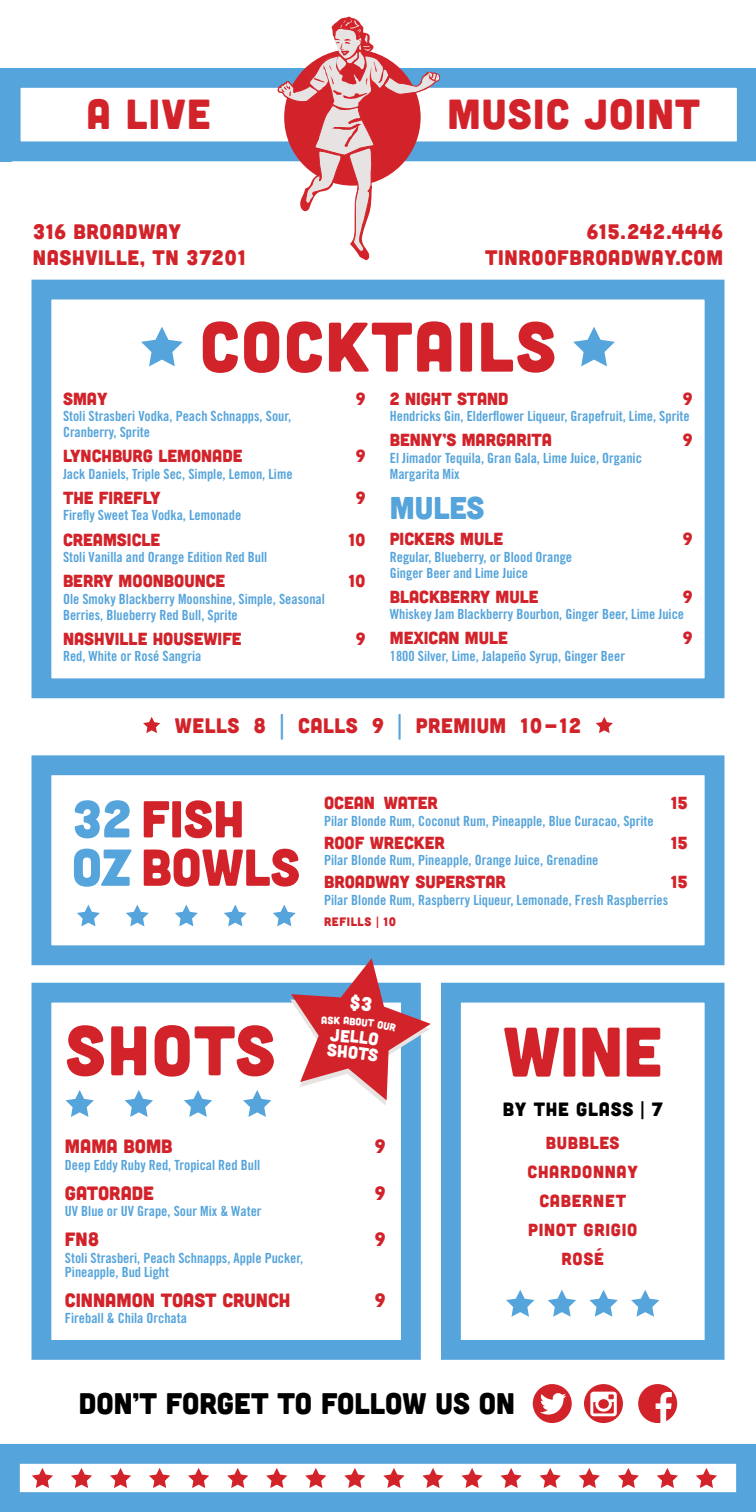
<style>
.page{position:relative;width:756px;height:1512px;background:#fff}
.page>*{position:absolute;margin:0;border:0;box-sizing:border-box;transform-origin:0 0}
.t1{font:70px "Cubano";letter-spacing:.03em;color:#d2232a}
.t2{font:51.8px/48.3px "Cubano";color:#d2232a}
.t3{font:42px "Cubano";letter-spacing:.03em;color:#d2232a}
.t4{font:31.5px "Cubano";color:#55a4db}
.t5{font:29.75px "Cubano";color:#000}
.t6{font:21px/25.2px "Cubano";letter-spacing:.03em;color:#d2232a}
.t7{font:19.25px "Cubano";color:#d2232a}
.t8{font:19.25px "Cubano";letter-spacing:.04em;color:#000}
.t9{font:17.5px "Cubano";color:#d2232a}
.t10{font:17.5px/28.9px "Cubano";letter-spacing:.04em;color:#d2232a;text-align:center}
.t11{font:14px/15.8px "Trade Gothic LT Std Bd Cn 20";color:#55a4db}
.t12{font:12.25px "Cubano";letter-spacing:.05em;color:#d2232a}
.s1{font-size:27.3px;color:#55a4db}
.s2{color:#55a4db}
</style>
<div class="page">
<div style="left:0;top:1444px;width:756px;height:68px;border:20px solid #55a4db"></div>
<svg style="left:32px;top:1468px;width:21px;height:20px"></svg>
<svg style="left:188px;top:1468px;width:21px;height:20px"></svg>
<svg style="left:344px;top:1468px;width:22px;height:20px"></svg>
<svg style="left:501px;top:1468px;width:21px;height:20px"></svg>
<svg style="left:657px;top:1468px;width:21px;height:20px"></svg>
<svg style="left:71px;top:1468px;width:21px;height:20px"></svg>
<svg style="left:227px;top:1468px;width:21px;height:20px"></svg>
<svg style="left:383px;top:1468px;width:22px;height:20px"></svg>
<svg style="left:540px;top:1468px;width:21px;height:20px"></svg>
<svg style="left:696px;top:1468px;width:21px;height:20px"></svg>
<svg style="left:110px;top:1468px;width:21px;height:20px"></svg>
<svg style="left:266px;top:1468px;width:21px;height:20px"></svg>
<svg style="left:422px;top:1468px;width:22px;height:20px"></svg>
<svg style="left:579px;top:1468px;width:21px;height:20px"></svg>
<svg style="left:149px;top:1468px;width:21px;height:20px"></svg>
<svg style="left:305px;top:1468px;width:21px;height:20px"></svg>
<svg style="left:461px;top:1468px;width:22px;height:20px"></svg>
<svg style="left:618px;top:1468px;width:21px;height:20px"></svg>
<hr style="left:755px;top:1444px;width:1px;height:68px;background:#55a4db">
<svg style="left:596px;top:717px;width:17px;height:16px"></svg>
<svg style="left:143px;top:717px;width:17px;height:16px"></svg>
<div style="left:31px;top:280px;width:693px;height:418px;border:20px solid #55a4db"></div>
<svg style="left:573px;top:327px;width:42px;height:39px"></svg>
<svg style="left:141px;top:327px;width:42px;height:39px"></svg>
<div style="left:533px;top:1384px;width:39px;height:39px;background:#d2232a;border-radius:50%"></div>
<svg style="left:540px;top:1393px;width:26px;height:22px"></svg>
<svg style="left:584px;top:1384px;width:39px;height:39px"></svg>
<svg style="left:590px;top:1392px;width:27px;height:24px"></svg>
<div style="left:638px;top:1384px;width:39px;height:39px;background:#d2232a;border-radius:50%"></div>
<svg style="left:656px;top:1392px;width:16px;height:31px"></svg>
<div style="left:441px;top:983px;width:283px;height:377px;border:20px solid #55a4db"></div>
<svg style="left:506px;top:1290px;width:28px;height:27px"></svg>
<svg style="left:548px;top:1290px;width:28px;height:27px"></svg>
<svg style="left:589px;top:1290px;width:29px;height:27px"></svg>
<svg style="left:631px;top:1290px;width:28px;height:27px"></svg>
<div style="left:1px;top:68px;width:755px;height:93px;border:20px solid #55a4db"></div>
<svg style="left:276px;top:16px;width:164px;height:244px"></svg>
<div style="left:0;top:68px;width:12px;height:93px;background:#55a4db"></div>
<div style="left:31px;top:755px;width:693px;height:210px;border:20px solid #55a4db"></div>
<svg style="left:77px;top:905px;width:23px;height:21px"></svg>
<svg style="left:126px;top:905px;width:23px;height:21px"></svg>
<svg style="left:175px;top:905px;width:23px;height:21px"></svg>
<svg style="left:224px;top:905px;width:23px;height:21px"></svg>
<svg style="left:273px;top:905px;width:23px;height:21px"></svg>
<div style="left:31px;top:983px;width:390px;height:377px;border:20px solid #55a4db"></div>
<svg style="left:66px;top:1090px;width:28px;height:27px"></svg>
<svg style="left:125px;top:1090px;width:28px;height:27px"></svg>
<svg style="left:184px;top:1090px;width:28px;height:27px"></svg>
<svg style="left:243px;top:1090px;width:28px;height:27px"></svg>
<svg style="left:290px;top:958px;width:141px;height:148px"></svg>
<h3 class="t3" style="left:86px;top:87px;width:126px">A LIVE</h3>
<h3 class="t3" style="left:447px;top:87px;width:254px">MUSIC JOINT</h3>
<h3 class="t6" style="left:33px;top:219px;width:214px">316 BROADWAY<br>NASHVILLE, TN 37201</h3>
<h3 class="t6" style="left:485px;top:219px;width:239px;text-align:right">615.242.4446<br>TINROOFBROADWAY.COM</h3>
<h1 class="t1" style="left:200px;top:302px;width:358px">COCKTAILS</h1>
<p class="t9" style="left:63px;top:387px;width:46px">SMAY</p>
<p class="t9" style="left:356px;top:387px;width:11px">9</p>
<p class="t11" style="left:63px;top:408px;width:230px">Stoli Strasberi Vodka, Peach Schnapps, Sour,<br>Cranberry, Sprite</p>
<p class="t9" style="left:63px;top:445px;width:181px">LYNCHBURG LEMONADE</p>
<p class="t9" style="left:356px;top:445px;width:11px">9</p>
<p class="t11" style="left:63px;top:466px;width:231px">Jack Daniels, Triple Sec, Simple, Lemon, Lime</p>
<p class="t9" style="left:63px;top:486px;width:99px">THE FIREFLY</p>
<p class="t9" style="left:356px;top:486px;width:11px">9</p>
<p class="t11" style="left:63px;top:508px;width:180px">Firefly Sweet Tea Vodka, Lemonade</p>
<p class="t9" style="left:63px;top:528px;width:99px">CREAMSICLE</p>
<p class="t9" style="left:349px;top:528px;width:19px">10</p>
<p class="t11" style="left:63px;top:549px;width:206px">Stoli Vanilla and Orange Edition Red Bull</p>
<p class="t9" style="left:63px;top:570px;width:164px">BERRY MOONBOUNCE</p>
<p class="t9" style="left:349px;top:570px;width:19px">10</p>
<p class="t11" style="left:63px;top:591px;width:263px">Ole Smoky Blackberry Moonshine, Simple, Seasonal<br>Berries, Blueberry Red Bull, Sprite</p>
<p class="t9" style="left:63px;top:627px;width:180px">NASHVILLE HOUSEWIFE</p>
<p class="t9" style="left:356px;top:627px;width:11px">9</p>
<p class="t11" style="left:63px;top:648px;width:140px">Red, White or Rosé Sangria</p>
<p class="t9" style="left:390px;top:387px;width:120px">2 NIGHT STAND</p>
<p class="t9" style="left:683px;top:387px;width:11px">9</p>
<p class="t11" style="left:390px;top:408px;width:301px">Hendricks Gin, Elderflower Liqueur, Grapefruit, Lime, Sprite</p>
<p class="t9" style="left:390px;top:429px;width:164px">BENNY’S MARGARITA</p>
<p class="t9" style="left:683px;top:429px;width:11px">9</p>
<p class="t11" style="left:390px;top:450px;width:254px">El Jimador Tequila, Gran Gala, Lime Juice, Organic<br>Margarita Mix</p>
<h3 class="t4" style="left:390px;top:488px;width:96px">MULES</h3>
<p class="t9" style="left:390px;top:528px;width:115px">PICKERS MULE</p>
<p class="t9" style="left:683px;top:528px;width:11px">9</p>
<p class="t11" style="left:390px;top:549px;width:184px">Regular, Blueberry, or Blood Orange<br>Ginger Beer and Lime Juice</p>
<p class="t9" style="left:390px;top:585px;width:150px">BLACKBERRY MULE</p>
<p class="t9" style="left:683px;top:585px;width:11px">9</p>
<p class="t11" style="left:390px;top:606px;width:296px">Whiskey Jam Blackberry Bourbon, Ginger Beer, Lime Juice</p>
<p class="t9" style="left:390px;top:627px;width:120px">MEXICAN MULE</p>
<p class="t9" style="left:683px;top:627px;width:11px">9</p>
<p class="t11" style="left:390px;top:648px;width:237px">1800 Silver, Lime, Jalapeño Syrup, Ginger Beer</p>
<h3 class="t6" style="left:175px;top:712px;width:408px">WELLS 8 <span class="s1">|</span> CALLS 9 <span class="s1">|</span> PREMIUM 10-12</h3>
<h2 class="t2" style="left:72px;top:793px;width:230px"><span class="s2">32</span> FISH<br><span class="s2">OZ</span> BOWLS</h2>
<p class="t9" style="left:324px;top:792px;width:115px">OCEAN WATER</p>
<p class="t9" style="left:671px;top:792px;width:18px">15</p>
<p class="t11" style="left:324px;top:813px;width:331px">Pilar Blonde Rum, Coconut Rum, Pineapple, Blue Curacao, Sprite</p>
<p class="t9" style="left:324px;top:831px;width:122px">ROOF WRECKER</p>
<p class="t9" style="left:671px;top:831px;width:18px">15</p>
<p class="t11" style="left:324px;top:852px;width:276px">Pilar Blonde Rum, Pineapple, Orange Juice, Grenadine</p>
<p class="t9" style="left:324px;top:871px;width:183px">BROADWAY SUPERSTAR</p>
<p class="t9" style="left:671px;top:871px;width:18px">15</p>
<p class="t11" style="left:324px;top:892px;width:346px">Pilar Blonde Rum, Raspberry Liqueur, Lemonade, Fresh Raspberries</p>
<p class="t12" style="left:324px;top:914px;width:74px">REFILLS | 10</p>
<h1 class="t1" style="left:66px;top:1006px;width:211px">SHOTS</h1>
<h3 class="t7" style="left:65px;top:1134px;width:109px">MAMA BOMB</h3>
<h3 class="t7" style="left:375px;top:1134px;width:12px">9</h3>
<p class="t11" style="left:65px;top:1157px;width:197px">Deep Eddy Ruby Red, Tropical Red Bull</p>
<h3 class="t7" style="left:65px;top:1181px;width:91px">GATORADE</h3>
<h3 class="t7" style="left:375px;top:1181px;width:12px">9</h3>
<p class="t11" style="left:65px;top:1203px;width:198px">UV Blue or UV Grape, Sour Mix &amp; Water</p>
<h3 class="t7" style="left:65px;top:1227px;width:36px">FN8</h3>
<h3 class="t7" style="left:375px;top:1227px;width:12px">9</h3>
<p class="t11" style="left:65px;top:1251px;width:240px;line-height:14px">Stoli Strasberi, Peach Schnapps, Apple Pucker,<br>Pineapple, Bud Light</p>
<h3 class="t7" style="left:65px;top:1287px;width:227px">CINNAMON TOAST CRUNCH</h3>
<h3 class="t7" style="left:375px;top:1287px;width:12px">9</h3>
<p class="t11" style="left:65px;top:1310px;width:124px">Fireball &amp; Chila Orchata</p>
<h1 class="t1" style="left:503px;top:1007px;width:160px">WINE</h1>
<h3 class="t8" style="left:503px;top:1097px;width:161px">BY THE GLASS | 7</h3>
<p class="t10" style="left:528px;top:1128px;width:112px">BUBBLES<br>CHARDONNAY<br>CABERNET<br>PINOT GRIGIO<br>ROSÉ</p>
<h3 class="t5" style="left:79px;top:1385px;width:438px">DON’T FORGET TO FOLLOW US ON</h3>
</div>
